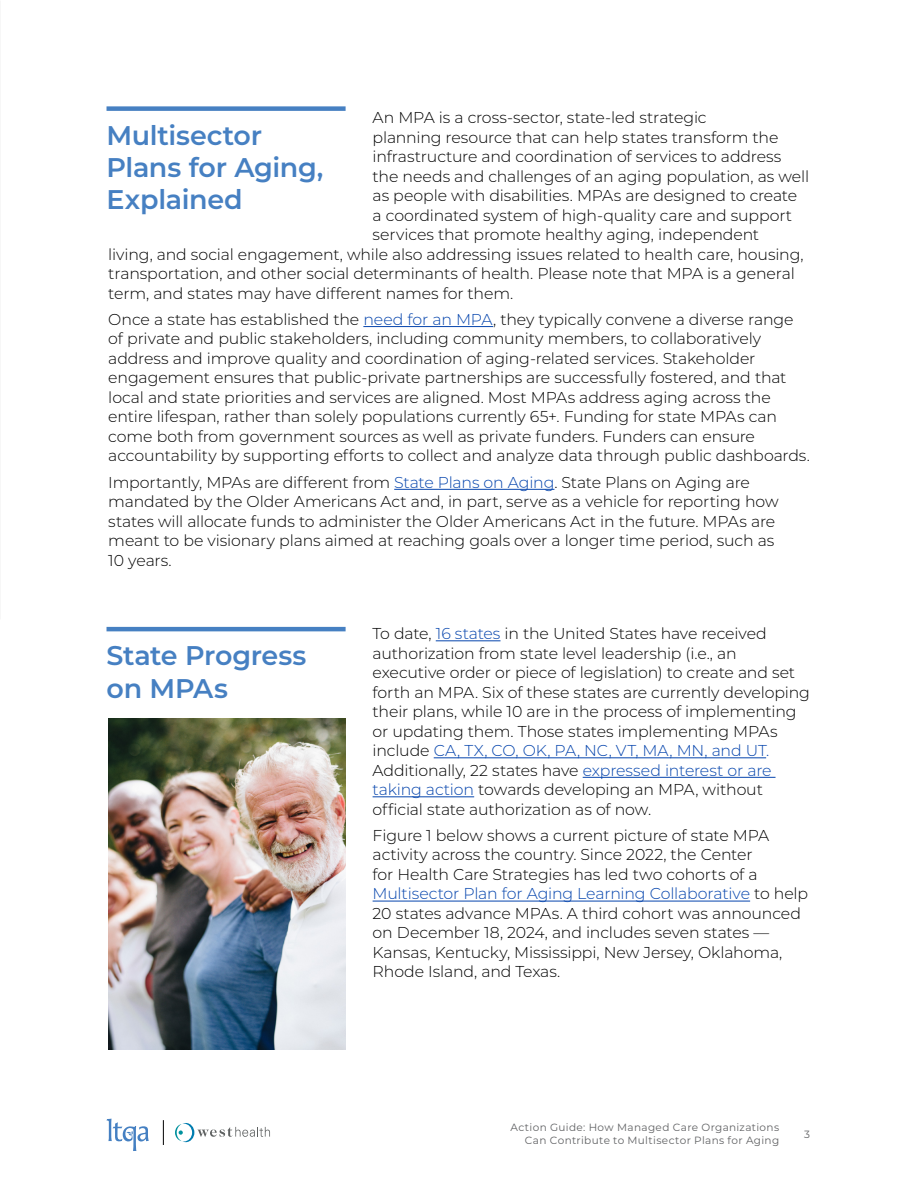
<style>
.page{position:relative;width:918px;height:1188px;background:#fff}
.page>*{position:absolute;margin:0;border:0;box-sizing:border-box;transform-origin:0 0}
.t1{font:600 27px/32.4px "Montserrat";letter-spacing:-.01em;color:#4680c2}
.t2{font:300 15.75px/19.5px "Montserrat";letter-spacing:-.01em;color:#000}
.t3{font:10.5px/12.6px "Montserrat";letter-spacing:.035em;color:#616264;text-align:right}
.s1{color:#0645ad}
</style>
<div class="page">
<svg style="left:175px;top:1123px;width:95px;height:19px"></svg>
<svg style="left:163px;top:1120px;width:1px;height:25px"></svg>
<svg style="left:107px;top:1119px;width:42px;height:32px"></svg>
<hr style="left:363px;top:326px;width:130px;height:1px;background:#0645ad">
<hr style="left:394px;top:489px;width:160px;height:1px;background:#0645ad">
<hr style="left:436px;top:640px;width:65px;height:1px;background:#0645ad">
<hr style="left:434px;top:757px;width:332px;height:1px;background:#0645ad">
<hr style="left:583px;top:777px;width:193px;height:1px;background:#0645ad">
<hr style="left:373px;top:796px;width:101px;height:1px;background:#0645ad">
<hr style="left:373px;top:901px;width:377px;height:1px;background:#0645ad">
<div style="left:107px;top:106px;width:239px;height:5px;background:#4680c2"></div>
<hr style="left:107px;top:627px;width:239px;height:4px;background:#4680c2">
<img style="left:108px;top:719px;width:238px;height:330px">
<p class="t2" style="left:373px;top:107px;width:336px">An MPA is a cross-sector, state-led strategic</p>
<p class="t2" style="left:373px;top:127px;width:407px">planning resource that can help states transform the</p>
<p class="t2" style="left:373px;top:146px;width:410px">infrastructure and coordination of services to address</p>
<p class="t2" style="left:373px;top:166px;width:438px">the needs and challenges of an aging population, as well</p>
<p class="t2" style="left:373px;top:185px;width:426px">as people with disabilities. MPAs are designed to create</p>
<p class="t2" style="left:373px;top:205px;width:421px">a coordinated system of high-quality care and support</p>
<p class="t2" style="left:373px;top:224px;width:388px">services that promote healthy aging, independent</p>
<p class="t2" style="left:108px;top:244px;width:697px">living, and social engagement, while also addressing issues related to health care, housing,</p>
<p class="t2" style="left:108px;top:263px;width:688px">transportation, and other social determinants of health. Please note that MPA is a general</p>
<p class="t2" style="left:108px;top:283px;width:407px">term, and states may have different names for them.</p>
<p class="t2" style="left:108px;top:309px;width:703px">Once a state has established the <span class="s1">need for an MPA</span>, they typically convene a diverse range of private and public stakeholders, including community members, to collaboratively address and improve quality and coordination of aging-related services. Stakeholder engagement ensures that public-private partnerships are successfully fostered, and that local and state priorities and services are aligned. Most MPAs address aging across the entire lifespan, rather than solely populations currently 65+. Funding for state MPAs can come both from government sources as well as private funders. Funders can ensure accountability by supporting efforts to collect and analyze data through public dashboards.</p>
<p class="t2" style="left:108px;top:472px;width:672px">Importantly, MPAs are different from <span class="s1">State Plans on Aging</span>. State Plans on Aging are mandated by the Older Americans Act and, in part, serve as a vehicle for reporting how states will allocate funds to administer the Older Americans Act in the future. MPAs are meant to be visionary plans aimed at reaching goals over a longer time period, such as 10 years.</p>
<h1 class="t1" style="left:107px;top:118px;width:218px">Multisector<br>Plans for Aging,<br>Explained</h1>
<h1 class="t1" style="left:107px;top:638px;width:201px">State Progress on MPAs</h1>
<p class="t2" style="left:373px;top:623px;width:439px">To date, <span class="s1">16 states</span> in the United States have received authorization from state level leadership (i.e., an executive order or piece of legislation) to create and set forth an MPA. Six of these states are currently developing their plans, while 10 are in the process of implementing or updating them. Those states implementing MPAs include <span class="s1">CA, TX, CO, OK, PA, NC, VT, MA, MN, and UT.<br></span>Additionally, 22 states have <span class="s1">expressed interest or are taking action</span> towards developing an MPA, without official state authorization as of now.</p>
<p class="t2" style="left:373px;top:825px;width:437px">Figure 1 below shows a current picture of state MPA activity across the country. Since 2022, the Center<br>for Health Care Strategies has led two cohorts of a <span class="s1">Multisector Plan for Aging Learning Collaborative</span> to help 20 states advance MPAs. A third cohort was announced on December 18, 2024, and includes seven states — Kansas, Kentucky, Mississippi, New Jersey, Oklahoma, Rhode Island, and Texas.</p>
<p class="t3" style="left:511px;top:1121px;width:270px">Action Guide: How Managed Care Organizations<br>Can Contribute to Multisector Plans for Aging</p>
<p class="t3" style="left:804px;top:1127px;width:7px">3</p>
</div>
